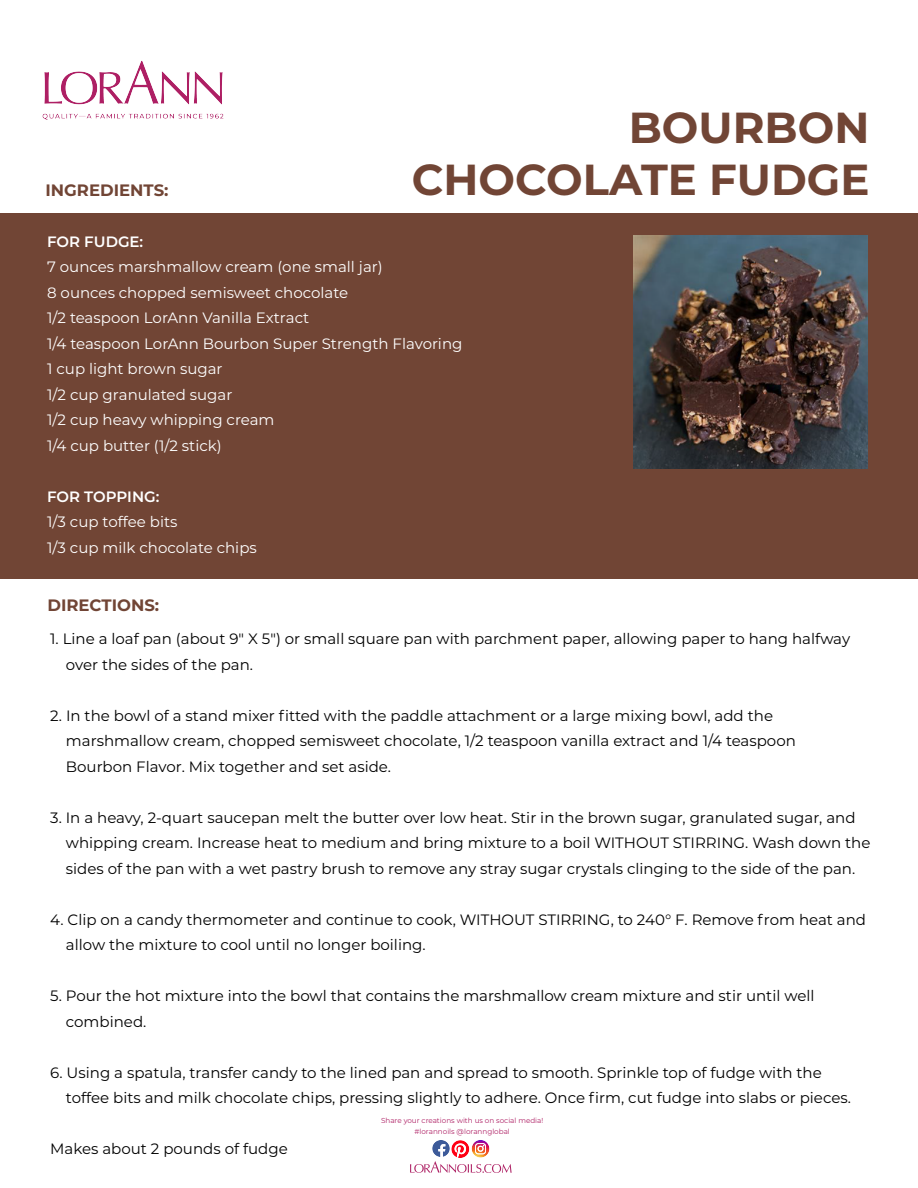
<style>
.page{position:relative;width:918px;height:1188px;background:#fff}
.page>*{position:absolute;margin:0;border:0;box-sizing:border-box;transform-origin:0 0}
.t1{font:700 43.35px/52.1px "Montserrat";color:#714535;text-align:right}
.t2{font:700 16.5px "Montserrat";color:#714535}
.t3{font:15px/25.5px "Montserrat";color:#000}
.t4{font:15px/25.5px "Montserrat";color:#fff}
.t5{font:600 15px "Montserrat";color:#fff}
.t6{font:7.2px/10.1px "Montserrat";color:#ae1f64;text-align:center}
</style>
<div class="page">
<div style="left:0;top:213px;width:918px;height:366px;background:#714535"></div>
<img style="left:410px;top:1161px;width:102px;height:12px">
<img style="left:432px;top:1140px;width:37px;height:18px">
<img style="left:469px;top:1140px;width:21px;height:18px">
<img style="left:42px;top:60px;width:182px;height:60px">
<img style="left:634px;top:235px;width:233px;height:234px">
<p class="t2" style="left:46px;top:178px;width:124px">INGREDIENTS:</p>
<h1 class="t1" style="left:412px;top:100px;width:459px">BOURBON<br>CHOCOLATE FUDGE</h1>
<p class="t5" style="left:47px;top:231px;width:98px">FOR FUDGE:</p>
<p class="t4" style="left:47px;top:254px;width:417px">7 ounces marshmallow cream (one small jar)<br>8 ounces chopped semisweet chocolate<br>1/2 teaspoon LorAnn Vanilla Extract<br>1/4 teaspoon LorAnn Bourbon Super Strength Flavoring 1 cup light brown sugar<br>1/2 cup granulated sugar<br>1/2 cup heavy whipping cream<br>1/4 cup butter (1/2 stick)</p>
<p class="t5" style="left:47px;top:486px;width:114px">FOR TOPPING:</p>
<p class="t4" style="left:47px;top:509px;width:211px">1/3 cup toffee bits<br>1/3 cup milk chocolate chips</p>
<p class="t2" style="left:47px;top:594px;width:113px">DIRECTIONS:</p>
<p class="t3" style="left:66px;top:626px;width:786px;text-indent:-16px">1. Line a loaf pan (about 9" X 5") or small square pan with parchment paper, allowing paper to hang halfway over the sides of the pan.</p>
<p class="t3" style="left:66px;top:702px;width:732px;text-indent:-16px">2. In the bowl of a stand mixer fitted with the paddle attachment or a large mixing bowl, add the marshmallow cream, chopped semisweet chocolate, 1/2 teaspoon vanilla extract and 1/4 teaspoon<br>Bourbon Flavor. Mix together and set aside.</p>
<p class="t3" style="left:66px;top:804px;width:806px;text-indent:-16px">3. In a heavy, 2-quart saucepan melt the butter over low heat. Stir in the brown sugar, granulated sugar, and whipping cream. Increase heat to medium and bring mixture to a boil WITHOUT STIRRING. Wash down the sides of the pan with a wet pastry brush to remove any stray sugar crystals clinging to the side of the pan.</p>
<p class="t3" style="left:66px;top:906px;width:802px;text-indent:-16px">4. Clip on a candy thermometer and continue to cook, WITHOUT STIRRING, to 240° F. Remove from heat and allow the mixture to cool until no longer boiling.</p>
<p class="t3" style="left:66px;top:983px;width:750px;text-indent:-16px">5. Pour the hot mixture into the bowl that contains the marshmallow cream mixture and stir until well combined.</p>
<p class="t3" style="left:66px;top:1059px;width:786px;text-indent:-16px">6. Using a spatula, transfer candy to the lined pan and spread to smooth. Sprinkle top of fudge with the toffee bits and milk chocolate chips, pressing slightly to adhere. Once firm, cut fudge into slabs or pieces.</p>
<p class="t3" style="left:50px;top:1136px;width:239px">Makes about 2 pounds of fudge</p>
<p class="t6" style="left:381px;top:1116px;width:164px">Share your creations with us on social media! #lorannoils @lorannglobal</p>
</div>
